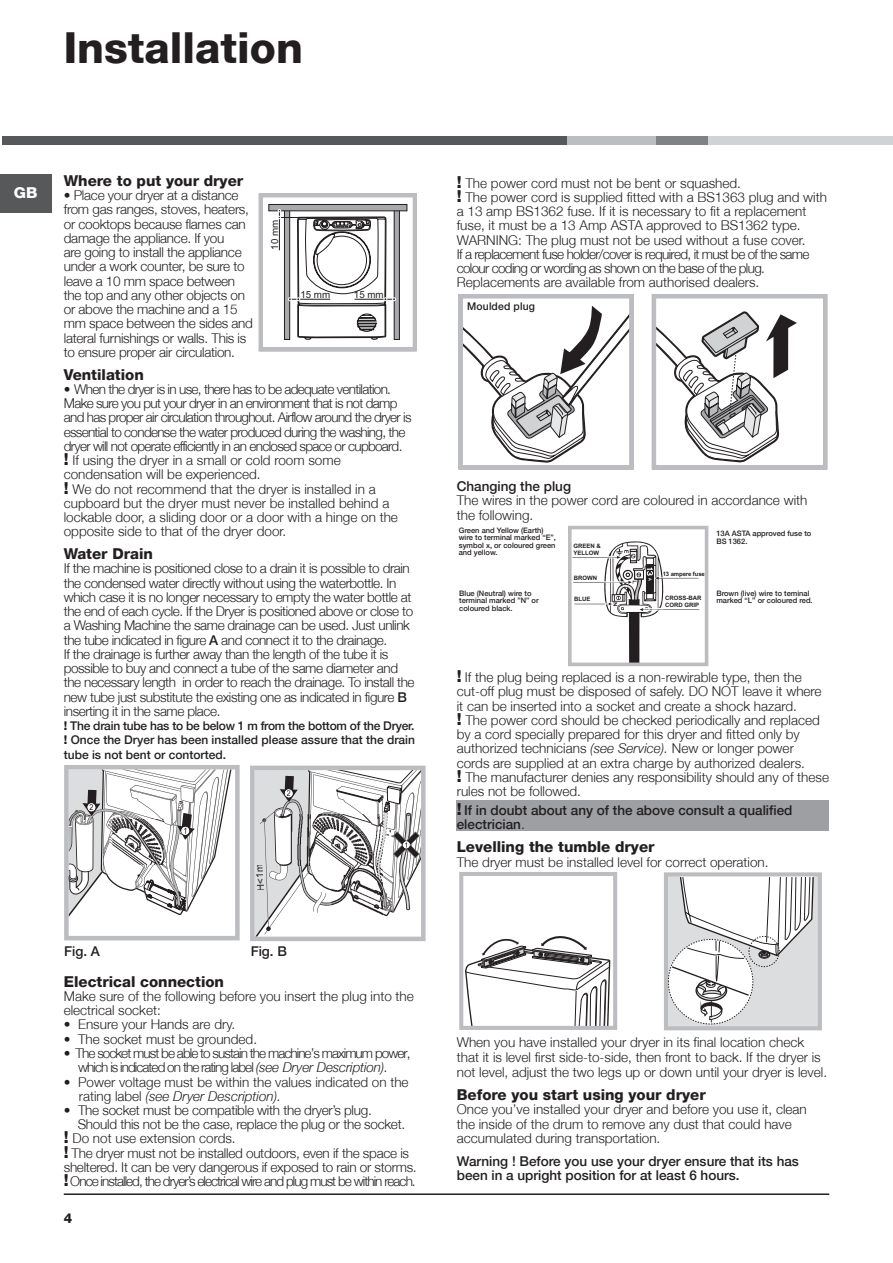
<style>
.page{position:relative;width:893px;height:1263px;background:#fff}
.page>*{position:absolute;margin:0;border:0;box-sizing:border-box;transform-origin:0 0}
.t1{font:800 42.75px "Helvetica Neue";color:#231f20}
.t2{font:800 15px "Helvetica Neue";color:#231f20}
.t3{font:800 15px "Helvetica Neue";color:#fff;scale:1.05 1}
.t4{font:300 13.5px/14.2px "Helvetica Neue";color:#231f20}
.t5{font:300 13.5px/14.2px "Helvetica Neue";letter-spacing:-.02em;color:#231f20}
.t6{font:300 13.5px/14.2px "Helvetica Neue";letter-spacing:-.05em;color:#231f20}
.t7{font:300 13.5px/14.2px "Helvetica Neue";letter-spacing:-.07em;color:#231f20;text-align:center}
.t8{font:500 13.5px/14.2px "Helvetica Neue";color:#231f20}
.t9{font:800 13.5px "Helvetica Neue";color:#231f20}
.t10{font:500 12px/14.2px "Helvetica Neue";color:#231f20;text-align:justify}
.t11{font:500 10.65px "Helvetica Neue";color:#231f20}
.t12{font:10.05px "Arial";color:#231f20;scale:.96 1}
.t13{font:9.75px "Arial";color:#231f20}
.t14{font:500 7.5px/7.5px "Helvetica Neue";color:#231f20}
.t15{font:700 6px/7.2px "Arial";color:#231f20}
.t16{font:700 6px "Arial";letter-spacing:-.02em;color:#231f20}
.s1{font-weight:800;font-size:16.5px}
.s2{font-weight:500}
.s3{font-weight:800}
.s4{font-style:italic}
.s5{font-weight:300}
</style>
<div class="page">
<hr style="left:64px;top:1193px;width:765px;height:2px;background:#231f20">
<div style="left:0;top:174px;width:51px;height:38px;background:#57585a"></div>
<div style="left:2px;top:136px;width:891px;height:9px;background:#57585a"></div>
<div style="left:568px;top:136px;width:89px;height:9px;background:#bcbdc0"></div>
<div style="left:657px;top:136px;width:51px;height:9px;background:#808285"></div>
<div style="left:708px;top:136px;width:185px;height:9px;background:#d1d2d4"></div>
<div style="left:457px;top:801px;width:372px;height:30px;background:#9d9fa2"></div>
<svg style="left:259px;top:193px;width:158px;height:158px"></svg>
<svg style="left:458px;top:294px;width:176px;height:175px"></svg>
<svg style="left:573px;top:541px;width:126px;height:120px"></svg>
<div style="left:568px;top:526px;width:140px;height:140px;border:4px solid #bcbdc0"></div>
<svg style="left:652px;top:294px;width:175px;height:175px"></svg>
<svg style="left:465px;top:936px;width:146px;height:89px"></svg>
<div style="left:459px;top:872px;width:158px;height:158px;border:4px solid #bcbdc0"></div>
<svg style="left:669px;top:877px;width:148px;height:148px"></svg>
<div style="left:664px;top:872px;width:158px;height:158px;border:4px solid #bcbdc0"></div>
<svg style="left:64px;top:765px;width:176px;height:175px"></svg>
<svg style="left:250px;top:766px;width:176px;height:175px"></svg>
<h1 class="t1" style="left:64px;top:22px;width:241px">Installation</h1>
<p class="t2" style="left:64px;top:172px;width:181px">Where to put your dryer</p>
<p class="t5" style="left:64px;top:188px;width:191px">• Place your dryer at a distance from gas ranges, stoves, heaters, or cooktops because flames can damage the appliance. If you<br>are going to install the appliance under a work counter, be sure to leave a 10 mm space between the top and any other objects on or above the machine and a 15 mm space between the sides and lateral furnishings or walls. This is to ensure proper air circulation.</p>
<p class="t2" style="left:64px;top:365px;width:82px">Ventilation</p>
<p class="t6" style="left:64px;top:382px;width:349px">• When the dryer is in use, there has to be adequate ventilation.<br>Make sure you put your dryer in an environment that is not damp and has proper air circulation throughout. Airflow around the dryer is essential to condense the water produced during the washing, the dryer will not operate efficiently in an enclosed space or cupboard.<br><span class="s1">!</span> If using the dryer in a small or cold room some condensation will be experienced.<br><span class="s1">!</span> We do not recommend that the dryer is installed in a cupboard but the dryer must never be installed behind a lockable door, a sliding door or a door with a hinge on the opposite side to that of the dryer door.</p>
<p class="t2" style="left:64px;top:545px;width:91px">Water Drain</p>
<p class="t5" style="left:64px;top:561px;width:352px">If the machine is positioned close to a drain it is possible to drain the condensed water directly without using the waterbottle. In which case it is no longer necessary to empty the water bottle at the end of each cycle. If the Dryer is positioned above or close to a Washing Machine the same drainage can be used. Just unlink the tube indicated in figure <span class="s2">A</span> and connect it to the drainage.<br>If the drainage is further away than the length of the tube it is possible to buy and connect a tube of the same diameter and the necessary length in order to reach the drainage. To install the new tube just substitute the existing one as indicated in figure <span class="s2">B </span>inserting it in the same place.</p>
<p class="t10" style="left:64px;top:719px;width:353px"><span class="s3">!</span> The drain tube has to be below 1 m from the bottom of the Dryer. <span class="s3">!</span> Once the Dryer has been installed please assure that the drain tube is not bent or contorted.</p>
<p class="t3" style="left:14px;top:183px;width:24px">GB</p>
<p class="t4" style="left:457px;top:175px;width:372px"><span class="s1">!</span> The power cord must not be bent or squashed.<br><span class="s1">!</span> The power cord is supplied fitted with a BS1363 plug and with a 13 amp BS1362 fuse. If it is necessary to fit a replacement fuse, it must be a 13 Amp ASTA approved to BS1362 type.<br>WARNING: The plug must not be used without a fuse cover.<br>If a replacement fuse holder/cover is required, it must be of the same colour coding or wording as shown on the base of the plug.<br>Replacements are available from authorised dealers.</p>
<p class="t13" style="left:268px;top:250px;width:31px;rotate:-90deg">10 mm</p>
<p class="t13" style="left:300px;top:288px;width:31px">15 mm</p>
<p class="t13" style="left:354px;top:288px;width:31px">15 mm</p>
<p class="t11" style="left:467px;top:300px;width:70px">Moulded plug</p>
<p class="t8" style="left:457px;top:479px;width:116px">Changing the plug</p>
<p class="t4" style="left:457px;top:493px;width:352px">The wires in the power cord are coloured in accordance with the following.</p>
<p class="t14" style="left:459px;top:526px;width:99px">Green and Yellow (Earth) wire to terminal marked “E”, symbol x, or coloured green and yellow.</p>
<p class="t14" style="left:459px;top:589px;width:81px">Blue (Neutral) wire to terminal marked ”N” or coloured black.</p>
<p class="t14" style="left:716px;top:530px;width:96px">13A ASTA approved fuse to<br>BS 1362.</p>
<p class="t15" style="left:573px;top:542px;width:29px">GREEN &amp;<br>YELLOW</p>
<p class="t15" style="left:574px;top:574px;width:25px">BROWN</p>
<p class="t15" style="left:574px;top:596px;width:18px">BLUE</p>
<p class="t16" style="left:663px;top:570px;width:44px">13 ampere fuse</p>
<p class="t15" style="left:665px;top:595px;width:38px">CROSS-BAR<br>CORD GRIP</p>
<p class="t14" style="left:716px;top:589px;width:98px">Brown (live) wire to teminal marked “L” or coloured red.</p>
<p class="t4" style="left:457px;top:670px;width:374px"><span class="s1">!</span> If the plug being replaced is a non-rewirable type, then the cut-off plug must be disposed of safely. DO NOT leave it where it can be inserted into a socket and create a shock hazard.<br><span class="s1">!</span> The power cord should be checked periodically and replaced by a cord specially prepared for this dryer and fitted only by authorized technicians <span class="s4">(see Service).</span> New or longer power cords are supplied at an extra charge by authorized dealers.<br><span class="s1">!</span> The manufacturer denies any responsibility should any of these rules not be followed.</p>
<p class="t8" style="left:457px;top:803px;width:337px"><span class="s1">!</span> If in doubt about any of the above consult a qualified electrician<span class="s5">.</span></p>
<p class="t2" style="left:457px;top:838px;width:199px">Levelling the tumble dryer</p>
<p class="t4" style="left:457px;top:855px;width:313px">The dryer must be installed level for correct operation.</p>
<p class="t12" style="left:254px;top:891px;width:29px;rotate:-94deg">H&lt;1m</p>
<p class="t8" style="left:64px;top:944px;width:37px">Fig. A</p>
<p class="t8" style="left:251px;top:944px;width:38px">Fig. B</p>
<p class="t2" style="left:64px;top:972px;width:162px">Electrical connection</p>
<p class="t4" style="left:64px;top:989px;width:352px">Make sure of the following before you insert the plug into the electrical socket:</p>
<p class="t4" style="left:64px;top:1017px;width:173px">• Ensure your Hands are dry.</p>
<p class="t4" style="left:64px;top:1031px;width:195px">• The socket must be grounded.</p>
<p class="t7" style="left:64px;top:1046px;width:348px">• The socket must be able to sustain the machine’s maximum power, which is indicated on the rating label <span class="s4">(see Dryer Description).</span></p>
<p class="t4" style="left:79px;top:1074px;width:331px;text-indent:-15px">• Power voltage must be within the values indicated on the rating label <span class="s4">(see Dryer Description).</span></p>
<p class="t5" style="left:64px;top:1103px;width:310px">• The socket must be compatible with the dryer’s plug.</p>
<p class="t5" style="left:78px;top:1117px;width:329px">Should this not be the case, replace the plug or the socket.</p>
<p class="t4" style="left:64px;top:1131px;width:173px"><span class="s1">!</span> Do not use extension cords.</p>
<p class="t5" style="left:64px;top:1145px;width:347px"><span class="s1">!</span> The dryer must not be installed outdoors, even if the space is</p>
<p class="t5" style="left:64px;top:1160px;width:354px">sheltered. It can be very dangerous if exposed to rain or storms.</p>
<p class="t7" style="left:64px;top:1174px;width:353px"><span class="s1">!</span> Once installed, the dryer’s electrical wire and plug must be within reach.</p>
<p class="t9" style="left:64px;top:1210px;width:10px">4</p>
<p class="t4" style="left:457px;top:1035px;width:372px;line-height:15px">When you have installed your dryer in its final location check that it is level first side-to-side, then front to back. If the dryer is not level, adjust the two legs up or down until your dryer is level.</p>
<p class="t2" style="left:457px;top:1086px;width:250px">Before you start using your dryer</p>
<p class="t4" style="left:457px;top:1102px;width:352px">Once you’ve installed your dryer and before you use it, clean the inside of the drum to remove any dust that could have accumulated during transportation.</p>
<p class="t8" style="left:457px;top:1153px;width:344px">Warning ! Before you use your dryer ensure that its has been in a upright position for at least 6 hours.</p>
</div>
